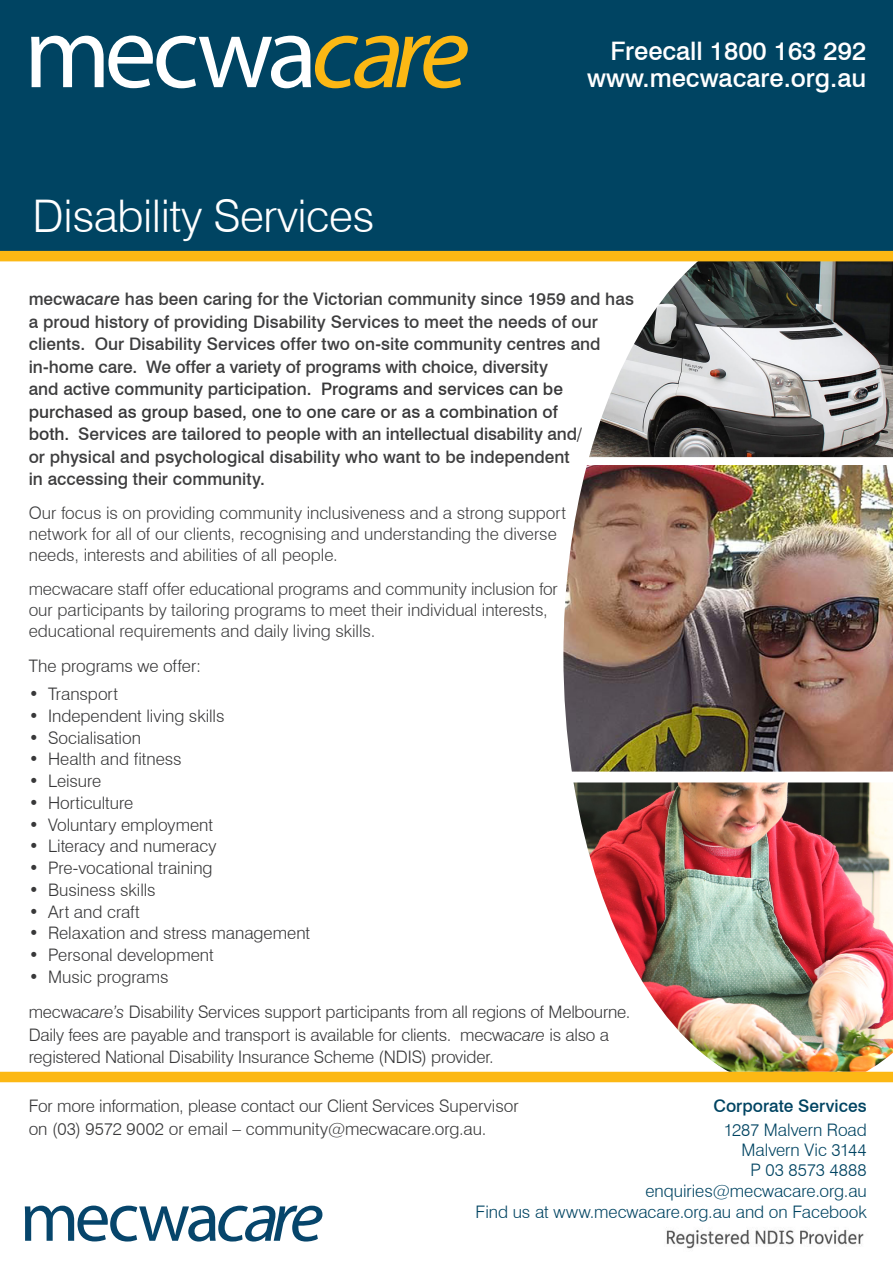
<style>
.page{position:relative;width:893px;height:1263px;background:#fff}
.page>*{position:absolute;margin:0;border:0;box-sizing:border-box;transform-origin:0 0}
.Heading_01{font:300 45px "Swiss 721 BT";letter-spacing:-.01em;color:#fff}
.t1{font:500 25.5px/27px "Swiss 721 BT";color:#fff;text-align:right}
.Copy{font:300 17.25px/22.5px "Swiss 721 BT";letter-spacing:-.01em;color:#383839}
.Copy-2{font:500 17.25px/22.5px "Swiss 721 BT";color:#3e3e3f}
.Copy-3{font:300 17.25px/21px "Swiss 721 BT";letter-spacing:-.005em;color:#3e3e3f}
.t2{font:300 17.25px/20.5px "Swiss 721 BT";color:#004462;text-align:right}
.t3{font:500 17.25px/24px "Swiss 721 BT";color:#004462;text-align:right}
.s1{font-style:italic}
.s2{color:#383839}
.s3{font-weight:300}
</style>
<div class="page">
<svg style="left:25px;top:1205px;width:297px;height:36px"></svg>
<img style="left:563px;top:465px;width:330px;height:306px">
<img style="left:574px;top:782px;width:319px;height:290px">
<img style="left:589px;top:261px;width:304px;height:196px">
<div style="left:0;top:0;width:893px;height:251px;background:#004462"></div>
<svg style="left:31px;top:36px;width:437px;height:52px"></svg>
<div style="left:0;top:251px;width:893px;height:10px;background:#fcb814"></div>
<svg style="left:457px;top:1082px;width:431px;height:1px"></svg>
<img style="left:666px;top:1229px;width:198px;height:20px">
<div style="left:0;top:1072px;width:893px;height:10px;background:#fcb814"></div>
<p class="Heading_01" style="left:33px;top:189px;width:343px">Disability Services</p>
<p class="t1" style="left:587px;top:37px;width:280px">Freecall 1800 163 292 www.mecwacare.org.au</p>
<p class="Copy-2" style="left:29px;top:288px;width:607px">mecwa<span class="s1">care</span> has been caring for the Victorian community since 1959 and has a proud history of providing Disability Services to meet the needs of our clients. Our Disability Services offer two on-site community centres and in-home care. We offer a variety of programs with choice, diversity<br>and active community participation. <span class="s2">Programs and services can be purchased as group based, one to one care or as a combination of<br>both.</span> Services are tailored to people with an intellectual disability and/<br>or physical and psychological disability who want to be independent<br>in accessing their community.</p>
<p class="Copy-3" style="left:29px;top:502px;width:539px">Our focus is on providing community inclusiveness and a strong support network for all of our clients, recognising and understanding the diverse needs, interests and abilities of all people.</p>
<p class="Copy-3" style="left:29px;top:578px;width:531px">mecwacare staff offer educational programs and community inclusion for our participants by tailoring programs to meet their individual interests, educational requirements and daily living skills.</p>
<p class="Copy" style="left:29px;top:655px;width:174px">The programs we offer:</p>
<p class="Copy" style="left:29px;top:682px;width:91px">• Transport</p>
<p class="Copy" style="left:29px;top:704px;width:197px">• Independent living skills</p>
<p class="Copy" style="left:29px;top:726px;width:114px">• Socialisation</p>
<p class="Copy" style="left:29px;top:748px;width:155px">• Health and fitness</p>
<p class="Copy" style="left:29px;top:769px;width:74px">• Leisure</p>
<p class="Copy" style="left:29px;top:791px;width:106px">• Horticulture</p>
<p class="Copy" style="left:29px;top:813px;width:186px">• Voluntary employment</p>
<p class="Copy" style="left:29px;top:835px;width:189px">• Literacy and numeracy</p>
<p class="Copy" style="left:29px;top:856px;width:185px">• Pre-vocational training</p>
<p class="Copy" style="left:29px;top:878px;width:128px">• Business skills</p>
<p class="Copy" style="left:29px;top:900px;width:113px">• Art and craft</p>
<p class="Copy" style="left:29px;top:922px;width:283px">• Relaxation and stress management</p>
<p class="Copy" style="left:29px;top:943px;width:187px">• Personal development</p>
<p class="Copy" style="left:29px;top:965px;width:141px">• Music programs</p>
<p class="Copy" style="left:29px;top:1000px;width:603px">mecwa<span class="s1">care’s</span> Disability Services support participants from all regions of Melbourne.<br>Daily fees are payable and transport is available for clients. mecwa<span class="s1">care</span> is also a registered National Disability Insurance Scheme (NDIS) provider.</p>
<p class="t3" style="left:713px;top:1093px;width:155px">Corporate Services<br><span class="s3">1287 Malvern Road</span></p>
<p class="t2" style="left:476px;top:1139px;width:393px">Malvern Vic 3144<br>P 03 8573 4888<br>enquiries@mecwacare.org.au<br>Find us at www.mecwacare.org.au and on Facebook</p>
<p class="Copy" style="left:29px;top:1095px;width:491px">For more information, please contact our Client Services Supervisor on (03) 9572 9002 or email – community@mecwacare.org.au.</p>
</div>
